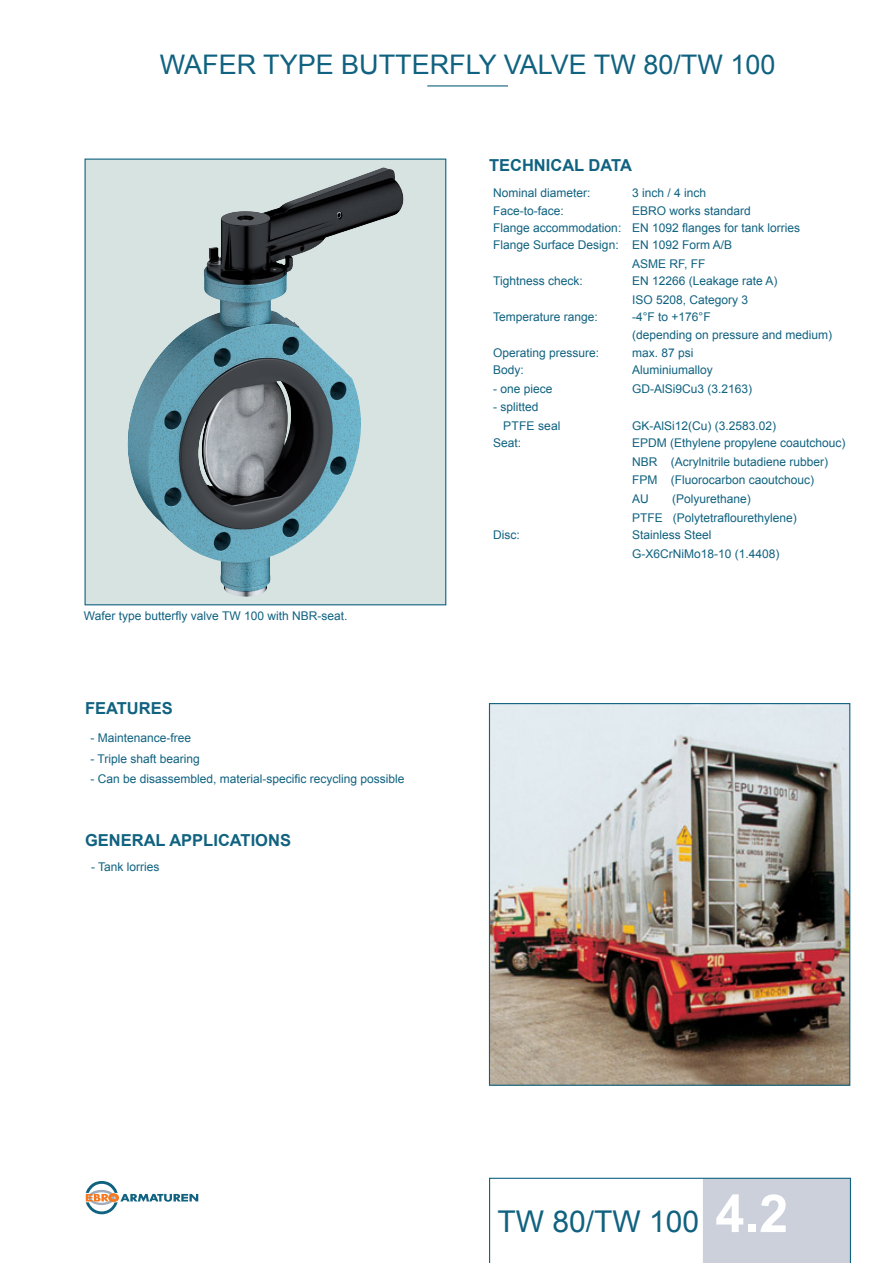
<style>
.page{position:relative;width:893px;height:1263px;background:#fff}
.page>*{position:absolute;margin:0;border:0;box-sizing:border-box;transform-origin:0 0}
.t1{font:700 52.5px "Arial";color:#fff}
.t2{font:30px "Arial";color:#106280}
.t3{font:27px "Arial";color:#106280}
.t4{font:700 16.5px "Arial";color:#106280}
.hinweise_einsatzgebi{font:12px "Arial";color:#106280}
.Untertext__bild{font:12px "Arial";color:#106280}
</style>
<div class="page">
<svg style="left:86px;top:1181px;width:112px;height:33px"></svg>
<hr style="left:427px;top:85px;width:81px;height:1px;background:#106280">
<div style="left:85px;top:159px;width:361px;height:446px;background:#d6e3e0"></div>
<img style="left:127px;top:167px;width:256px;height:430px">
<img style="left:491px;top:705px;width:357px;height:379px">
<div style="left:489px;top:703px;width:361px;height:383px;border:1px solid #106280"></div>
<svg style="left:489px;top:1178px;width:362px;height:85px"></svg>
<p class="t3" style="left:160px;top:46px;width:617px">WAFER TYPE BUTTERFLY VALVE TW 80/TW 100</p>
<p class="t4" style="left:489px;top:154px;width:144px">TECHNICAL DATA</p>
<p class="hinweise_einsatzgebi" style="left:493px;top:185px;width:99px">Nominal diameter:</p>
<p class="hinweise_einsatzgebi" style="left:632px;top:185px;width:76px">3 inch / 4 inch</p>
<p class="hinweise_einsatzgebi" style="left:493px;top:202px;width:72px">Face-to-face:</p>
<p class="hinweise_einsatzgebi" style="left:632px;top:202px;width:120px">EBRO works standard</p>
<p class="hinweise_einsatzgebi" style="left:493px;top:220px;width:130px">Flange accommodation:</p>
<p class="hinweise_einsatzgebi" style="left:632px;top:220px;width:170px">EN 1092 flanges for tank lorries</p>
<p class="hinweise_einsatzgebi" style="left:493px;top:237px;width:127px">Flange Surface Design:</p>
<p class="hinweise_einsatzgebi" style="left:632px;top:237px;width:102px">EN 1092 Form A/B</p>
<p class="hinweise_einsatzgebi" style="left:632px;top:256px;width:75px">ASME RF, FF</p>
<p class="hinweise_einsatzgebi" style="left:493px;top:273px;width:91px">Tightness check:</p>
<p class="hinweise_einsatzgebi" style="left:632px;top:273px;width:147px">EN 12266 (Leakage rate A)</p>
<p class="hinweise_einsatzgebi" style="left:632px;top:291px;width:118px">ISO 5208, Category 3</p>
<p class="hinweise_einsatzgebi" style="left:493px;top:309px;width:106px">Temperature range:</p>
<p class="hinweise_einsatzgebi" style="left:632px;top:309px;width:80px">-4°F to +176°F</p>
<p class="hinweise_einsatzgebi" style="left:632px;top:327px;width:202px">(depending on pressure and medium)</p>
<p class="hinweise_einsatzgebi" style="left:493px;top:345px;width:108px">Operating pressure:</p>
<p class="hinweise_einsatzgebi" style="left:632px;top:345px;width:63px">max. 87 psi</p>
<p class="hinweise_einsatzgebi" style="left:493px;top:362px;width:32px">Body:</p>
<p class="hinweise_einsatzgebi" style="left:493px;top:380px;width:61px">- one piece</p>
<p class="hinweise_einsatzgebi" style="left:493px;top:399px;width:47px">- splitted</p>
<p class="hinweise_einsatzgebi" style="left:503px;top:418px;width:59px">PTFE seal</p>
<p class="hinweise_einsatzgebi" style="left:632px;top:362px;width:82px">Aluminiumalloy</p>
<p class="hinweise_einsatzgebi" style="left:632px;top:380px;width:122px">GD-AlSi9Cu3 (3.2163)</p>
<p class="hinweise_einsatzgebi" style="left:632px;top:418px;width:146px">GK-AlSi12(Cu) (3.2583.02)</p>
<p class="Untertext__bild" style="left:84px;top:608px;width:265px">Wafer type butterfly valve TW 100 with NBR-seat.</p>
<p class="t4" style="left:85px;top:698px;width:89px">FEATURES</p>
<p class="hinweise_einsatzgebi" style="left:90px;top:730px;width:102px">- Maintenance-free</p>
<p class="hinweise_einsatzgebi" style="left:90px;top:750px;width:111px">- Triple shaft bearing</p>
<p class="hinweise_einsatzgebi" style="left:90px;top:771px;width:316px">- Can be disassembled, material-specific recycling possible</p>
<p class="t4" style="left:85px;top:829px;width:207px">GENERAL APPLICATIONS</p>
<p class="hinweise_einsatzgebi" style="left:91px;top:859px;width:70px">- Tank lorries</p>
<p class="hinweise_einsatzgebi" style="left:493px;top:435px;width:30px">Seat:</p>
<p class="hinweise_einsatzgebi" style="left:632px;top:435px;width:215px">EPDM (Ethylene propylene coautchouc)</p>
<p class="hinweise_einsatzgebi" style="left:632px;top:454px;width:198px">NBR (Acrylnitrile butadiene rubber)</p>
<p class="hinweise_einsatzgebi" style="left:632px;top:472px;width:184px">FPM (Fluorocarbon caoutchouc)</p>
<p class="hinweise_einsatzgebi" style="left:632px;top:491px;width:18px">AU</p>
<p class="hinweise_einsatzgebi" style="left:672px;top:491px;width:80px">(Polyurethane)</p>
<p class="hinweise_einsatzgebi" style="left:632px;top:510px;width:166px">PTFE (Polytetraflourethylene)</p>
<p class="hinweise_einsatzgebi" style="left:493px;top:527px;width:28px">Disc:</p>
<p class="hinweise_einsatzgebi" style="left:632px;top:527px;width:81px">Stainless Steel</p>
<p class="hinweise_einsatzgebi" style="left:632px;top:546px;width:149px">G-X6CrNiMo18-10 (1.4408)</p>
<p class="t2" style="left:497px;top:1201px;width:203px">TW 80/TW 100</p>
<p class="t1" style="left:715px;top:1179px;width:74px">4.2</p>
</div>
